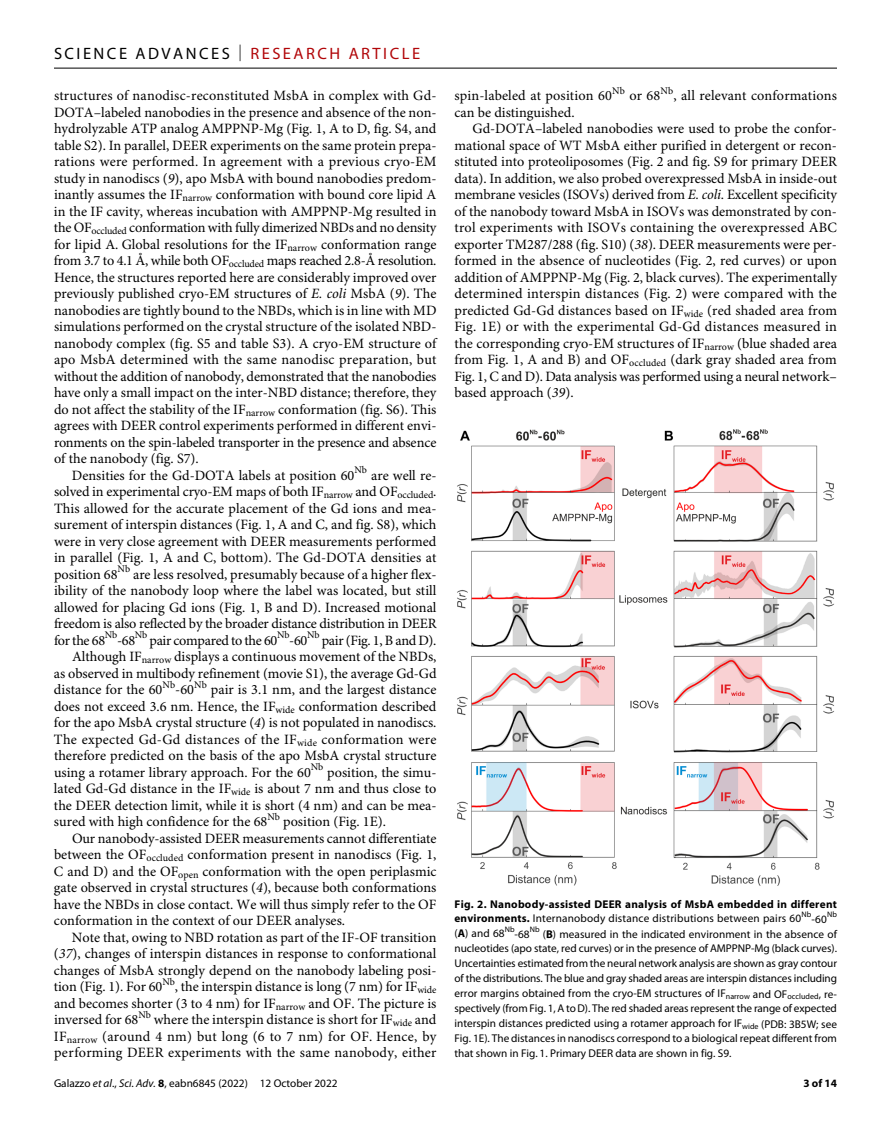
<style>
.page{position:relative;width:891px;height:1134px;background:#fff}
.page>*{position:absolute;margin:0;border:0;box-sizing:border-box;transform-origin:0 0}
.t1{font:16.5px "Myriad Pro";letter-spacing:.15em;color:#000}
.t2{font:14.25px/16.5px "Minion Pro";color:#000;text-align:justify}
.t3{font:14.25px "Minion Pro";letter-spacing:.02em;color:#000}
.t4{font:14.25px "Minion Pro";letter-spacing:-.02em;color:#000}
.t5{font:11.25px/15px "Myriad Pro";color:#000;text-align:justify}
.t6{font:700 11.25px "Myriad Pro";color:#000}
.s1{font-weight:300}
.s2{color:#b10508}
.s3{font-style:italic}
.s4{font-weight:700}
</style>
<div class="page">
<hr style="left:54px;top:68px;width:783px;height:1px;background:#000">
<img style="left:457px;top:429px;width:377px;height:457px">
<p class="t1" style="left:54px;top:40px;width:368px">SCIENCE ADVANCES <span class="s1">|</span> <span class="s2">RESEARCH ARTICLE</span></p>
<p class="t2" style="left:54px;top:89px;width:384px">structures of nanodisc-reconstituted MsbA in complex with Gd-DOTA–labeled nanobodies in the presence and absence of the non&shy;hydrolyzable ATP analog AMPPNP-Mg (Fig. 1, A to D, fig. S4, and table S2). In parallel, DEER experiments on the same protein prepa&shy;rations were performed. In agreement with a previous cryo-EM study in nanodiscs (<span class="s3">9</span>), apo MsbA with bound nanobodies predom&shy;inantly assumes the IF<sub>narrow</sub> conformation with bound core lipid A in the IF cavity, whereas incubation with AMPPNP-Mg resulted in the OF<sub>occluded</sub> conformation with fully dimerized NBDs and no density for lipid A. Global resolutions for the IF<sub>narrow</sub> conformation range from 3.7 to 4.1 Å, while both OF<sub>occluded</sub> maps reached 2.8-Å resolution.<br>Hence, the structures reported here are considerably improved over previously published cryo-EM structures of <span class="s3">E. coli</span> MsbA (<span class="s3">9</span>). The nanobodies are tightly bound to the NBDs, which is in line with MD simulations performed on the crystal structure of the isolated NBD&shy;nanobody complex (fig. S5 and table S3). A cryo-EM structure of apo MsbA determined with the same nanodisc preparation, but without the addition of nanobody, demonstrated that the nanobodies have only a small impact on the inter-NBD distance; therefore, they do not affect the stability of the IF<sub>narrow</sub> conformation (fig. S6). This agrees with DEER control experiments performed in different envi&shy;ronments on the spin-labeled transporter in the presence and absence of the nanobody (fig. S7).</p>
<p class="t2" style="left:72px;top:468px;width:366px">Densities for the Gd-DOTA labels at position 60<sup>Nb</sup> are well re-</p>
<p class="t2" style="left:54px;top:485px;width:384px">solved in experimental cryo-EM maps of both IF<sub>narrow</sub> and OF<sub>occluded</sub>.</p>
<p class="t2" style="left:54px;top:501px;width:384px">This allowed for the accurate placement of the Gd ions and mea-</p>
<p class="t2" style="left:54px;top:518px;width:384px">surement of interspin distances (Fig. 1, A and C, and fig. S8), which</p>
<p class="t2" style="left:54px;top:534px;width:384px">were in very close agreement with DEER measurements performed</p>
<p class="t2" style="left:54px;top:551px;width:384px">in parallel (Fig. 1, A and C, bottom). The Gd-DOTA densities at</p>
<p class="t2" style="left:54px;top:567px;width:384px">position 68<sup>Nb</sup> are less resolved, presumably because of a higher flex-</p>
<p class="t2" style="left:54px;top:584px;width:384px">ibility of the nanobody loop where the label was located, but still</p>
<p class="t2" style="left:54px;top:600px;width:384px">allowed for placing Gd ions (Fig. 1, B and D). Increased motional</p>
<p class="t2" style="left:54px;top:617px;width:384px">freedom is also reflected by the broader distance distribution in DEER</p>
<p class="t4" style="left:54px;top:631px;width:384px">for the 68<sup>Nb</sup>-68<sup>Nb</sup> pair compared to the 60<sup>Nb</sup>-60<sup>Nb</sup> pair (Fig. 1, B and D).</p>
<p class="t2" style="left:72px;top:650px;width:366px">Although IF<sub>narrow</sub> displays a continuous movement of the NBDs,</p>
<p class="t2" style="left:54px;top:666px;width:384px">as observed in multibody refinement (movie S1), the average Gd-Gd</p>
<p class="t2" style="left:54px;top:683px;width:384px">distance for the 60<sup>Nb</sup>-60<sup>Nb</sup> pair is 3.1 nm, and the largest distance</p>
<p class="t2" style="left:54px;top:699px;width:384px">does not exceed 3.6 nm. Hence, the IF<sub>wide</sub> conformation described</p>
<p class="t2" style="left:54px;top:716px;width:384px">for the apo MsbA crystal structure (<span class="s3">4</span>) is not populated in nanodiscs.</p>
<p class="t3" style="left:54px;top:730px;width:384px">The expected Gd-Gd distances of the IF<sub>wide</sub> conformation were</p>
<p class="t2" style="left:54px;top:749px;width:384px">therefore predicted on the basis of the apo MsbA crystal structure</p>
<p class="t2" style="left:54px;top:765px;width:384px">using a rotamer library approach. For the 60<sup>Nb</sup> position, the simu-</p>
<p class="t2" style="left:54px;top:782px;width:384px">lated Gd-Gd distance in the IF<sub>wide</sub> is about 7 nm and thus close to</p>
<p class="t2" style="left:54px;top:798px;width:384px">the DEER detection limit, while it is short (4 nm) and can be mea-</p>
<p class="t2" style="left:54px;top:815px;width:334px">sured with high confidence for the 68<sup>Nb</sup> position (Fig. 1E).</p>
<p class="t2" style="left:72px;top:831px;width:366px">Our nanobody-assisted DEER measurements cannot differentiate</p>
<p class="t2" style="left:54px;top:848px;width:384px">between the OF<sub>occluded</sub> conformation present in nanodiscs (Fig. 1,</p>
<p class="t2" style="left:54px;top:864px;width:384px">C and D) and the OF<sub>open</sub> conformation with the open periplasmic</p>
<p class="t2" style="left:54px;top:881px;width:384px">gate observed in crystal structures (<span class="s3">4</span>), because both conformations</p>
<p class="t2" style="left:54px;top:897px;width:384px">have the NBDs in close contact. We will thus simply refer to the OF</p>
<p class="t2" style="left:54px;top:914px;width:293px">conformation in the context of our DEER analyses.</p>
<p class="t2" style="left:72px;top:930px;width:366px">Note that, owing to NBD rotation as part of the IF-OF transition</p>
<p class="t2" style="left:54px;top:947px;width:384px">(<span class="s3">37</span>), changes of interspin distances in response to conformational</p>
<p class="t2" style="left:54px;top:963px;width:384px">changes of MsbA strongly depend on the nanobody labeling posi-</p>
<p class="t2" style="left:54px;top:980px;width:384px">tion (Fig. 1). For 60<sup>Nb</sup>, the interspin distance is long (7 nm) for IF<sub>wide</sub></p>
<p class="t2" style="left:54px;top:996px;width:384px">and becomes shorter (3 to 4 nm) for IF<sub>narrow</sub> and OF. The picture is</p>
<p class="t2" style="left:54px;top:1013px;width:384px">inversed for 68<sup>Nb</sup> where the interspin distance is short for IF<sub>wide</sub> and</p>
<p class="t3" style="left:54px;top:1027px;width:384px">IF<sub>narrow</sub> (around 4 nm) but long (6 to 7 nm) for OF. Hence, by</p>
<p class="t3" style="left:54px;top:1044px;width:384px">performing DEER experiments with the same nanobody, either</p>
<p class="t5" style="left:54px;top:1076px;width:285px">Galazzo <span class="s3">et al</span>., <span class="s3">Sci. Adv.</span> <span class="s4">8</span>, eabn6845 (2022) 12 October 2022</p>
<p class="t2" style="left:455px;top:89px;width:384px">spin-labeled at position 60<sup>Nb</sup> or 68<sup>Nb</sup>, all relevant conformations can be distinguished.</p>
<p class="t2" style="left:454px;top:122px;width:384px;text-indent:18px">Gd-DOTA–labeled nanobodies were used to probe the confor&shy;mational space of WT MsbA either purified in detergent or recon&shy;stituted into proteoliposomes (Fig. 2 and fig. S9 for primary DEER data). In addition, we also probed overexpressed MsbA in inside-out membrane vesicles (ISOVs) derived from <span class="s3">E. coli</span>. Excellent specificity of the nanobody toward MsbA in ISOVs was demonstrated by con&shy;trol experiments with ISOVs containing the overexpressed ABC exporter TM287/288 (fig. S10) (<span class="s3">38</span>). DEER measurements were per&shy;formed in the absence of nucleotides (Fig. 2, red curves) or upon addition of AMPPNP-Mg (Fig. 2, black curves). The experimentally determined interspin distances (Fig. 2) were compared with the predicted Gd-Gd distances based on IF<sub>wide</sub> (red shaded area from Fig. 1E) or with the experimental Gd-Gd distances measured in the corresponding cryo-EM structures of IF<sub>narrow</sub> (blue shaded area from Fig. 1, A and B) and OF<sub>occluded</sub> (dark gray shaded area from Fig. 1, C and D). Data analysis was performed using a neural network– based approach (<span class="s3">39</span>).</p>
<p class="t5" style="left:454px;top:896px;width:384px"><span class="s4">Fig. 2. Nanobody-assisted DEER analysis of MsbA embedded in different environments.</span> Internanobody distance distributions between pairs 60<sup>Nb</sup>-60<sup>Nb </sup>(<span class="s4">A</span>) and 68<sup>Nb</sup>-68<sup>Nb</sup> (<span class="s4">B</span>) measured in the indicated environment in the absence of nucleotides (apo state, red curves) or in the presence of AMPPNP-Mg (black curves).<br>Uncertainties estimated from the neural network analysis are shown as gray contour of the distributions. The blue and gray shaded areas are interspin distances including error margins obtained from the cryo-EM structures of IF<sub>narrow</sub> and OF<sub>occluded</sub>, re&shy;spectively (from Fig. 1, A to D). The red shaded areas represent the range of expected interspin distances predicted using a rotamer approach for IF<sub>wide</sub> (PDB: 3B5W; see Fig. 1E). The distances in nanodiscs correspond to a biological repeat different from that shown in Fig. 1. Primary DEER data are shown in fig. S9.</p>
<p class="t6" style="left:803px;top:1074px;width:35px">3 of 14</p>
</div>
